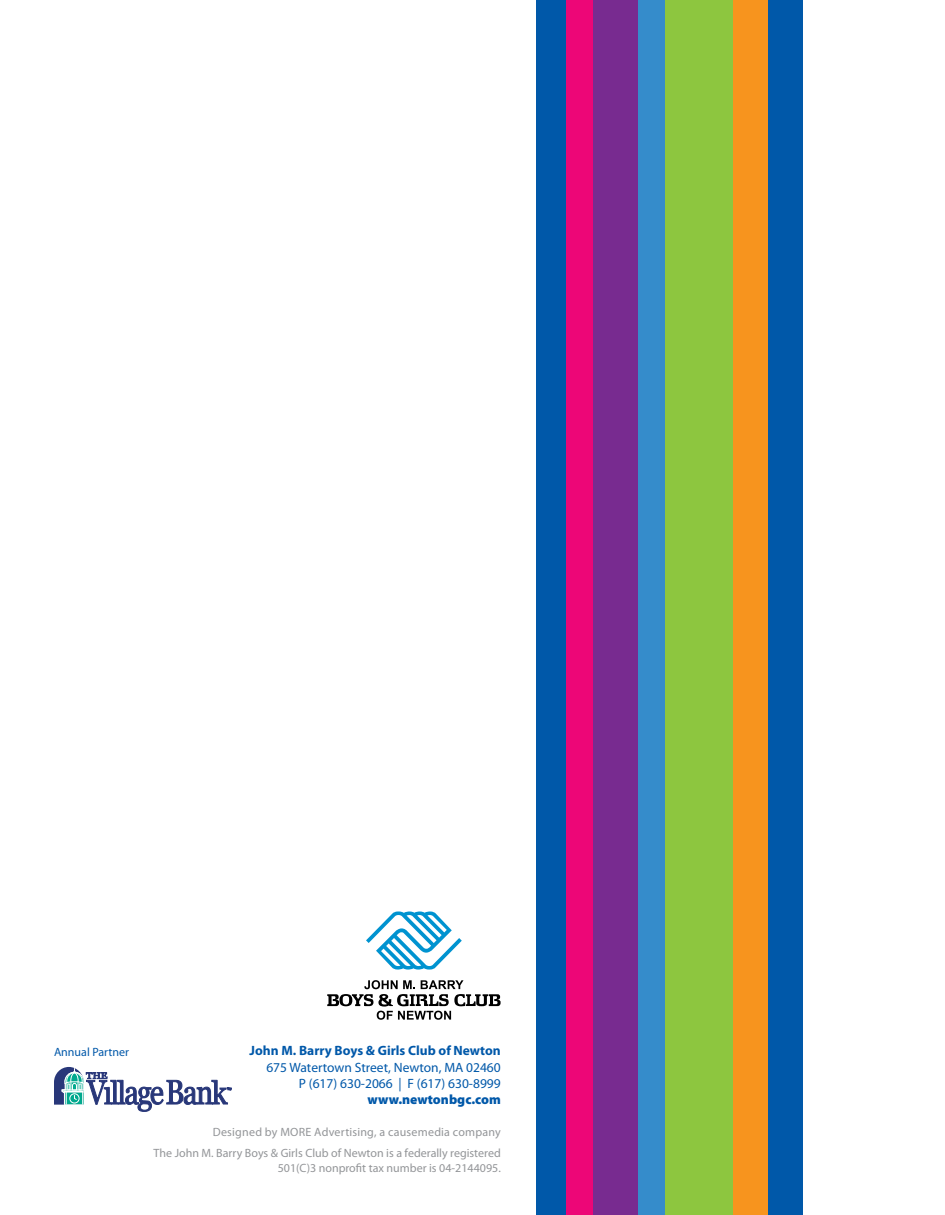
<style>
.page{position:relative;width:945px;height:1215px;background:#fff}
.page>*{position:absolute;margin:0;border:0;box-sizing:border-box;transform-origin:0 0}
.t1{font:13.5px/16.2px "Myriad Pro";color:#0058a9;text-align:right}
.t2{font:700 13.5px "Myriad Pro";color:#0058a9}
.t3{font:900 13.5px "Myriad Pro";color:#0058a9}
.t4{font:12px/21.1px "Myriad Pro";color:#939598;text-align:right}
.t5{font:12px "Myriad Pro";color:#0058a9}
</style>
<div class="page">
<div style="left:536px;top:0;width:30px;height:1215px;background:#0058a9"></div>
<div style="left:566px;top:0;width:27px;height:1215px;background:#ed0677"></div>
<div style="left:593px;top:0;width:45px;height:1215px;background:#782b90"></div>
<div style="left:638px;top:0;width:27px;height:1215px;background:#358ccb"></div>
<div style="left:665px;top:0;width:68px;height:1215px;background:#8dc63f"></div>
<div style="left:733px;top:0;width:35px;height:1215px;background:#f7941e"></div>
<div style="left:768px;top:0;width:34px;height:1215px;background:#0058a9"></div>
<svg style="left:366px;top:911px;width:96px;height:59px"></svg>
<svg style="left:327px;top:980px;width:174px;height:40px"></svg>
<svg style="left:54px;top:1067px;width:177px;height:45px"></svg>
<p class="t5" style="left:54px;top:1044px;width:77px">Annual Partner</p>
<p class="t2" style="left:249px;top:1042px;width:253px">John M. Barry Boys &amp; Girls Club of Newton</p>
<p class="t1" style="left:266px;top:1059px;width:236px">675 Watertown Street, Newton, MA 02460<br>P (617) 630-2066 | F (617) 630-8999</p>
<p class="t3" style="left:367px;top:1090px;width:135px">www.newtonbgc.com</p>
<p class="t4" style="left:154px;top:1121px;width:349px">Designed by MORE Advertising, a causemedia company<br>The John M. Barry Boys &amp; Girls Club of Newton is a federally registered</p>
<p class="t4" style="left:278px;top:1157px;width:225px">501(C)3 nonprofit tax number is 04-2144095.</p>
</div>
